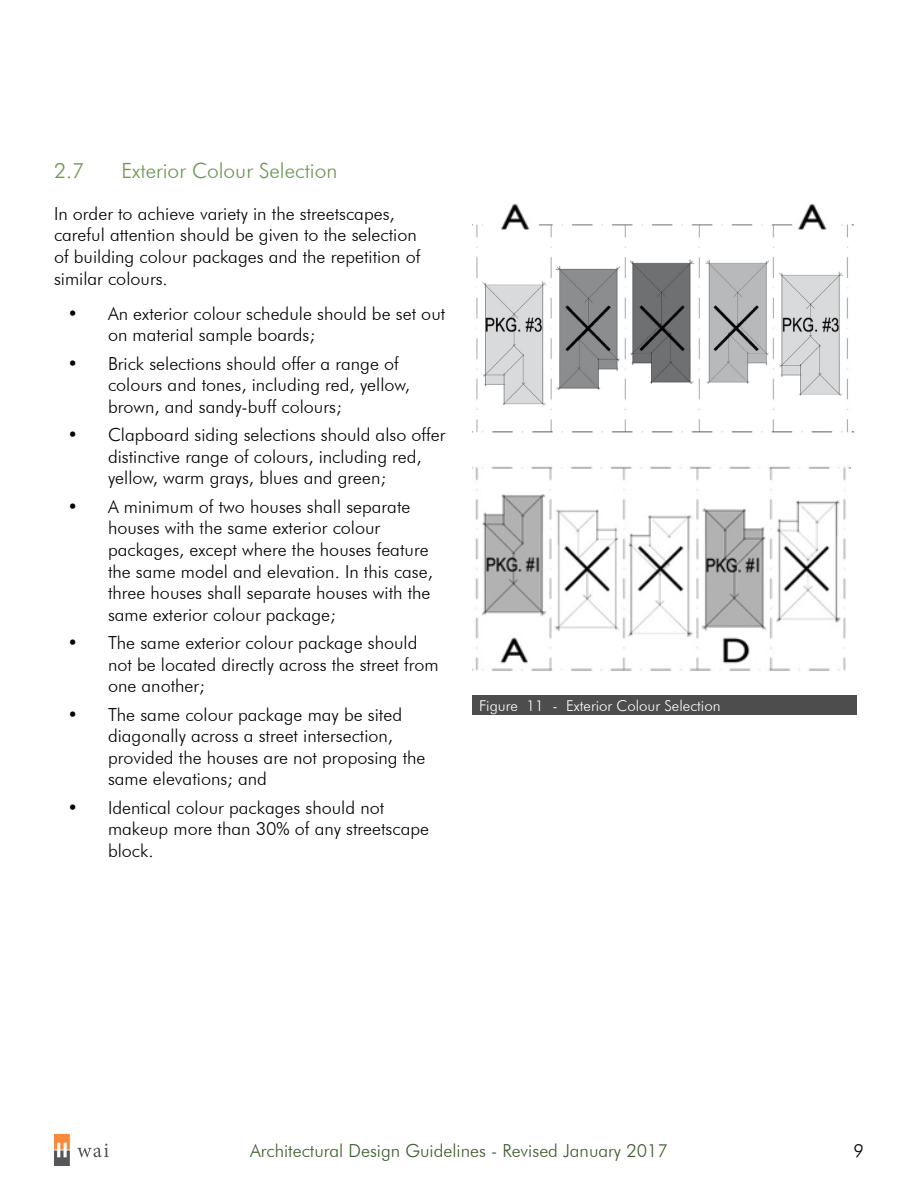
<style>
.page{position:relative;width:918px;height:1188px;background:#fff}
.page>*{position:absolute;margin:0;border:0;box-sizing:border-box;transform-origin:0 0}
.t1{font:300 21px "Futura BT";color:#6e9552}
.t2{font:300 18px/21.6px "Futura BT";color:#000}
.t3{font:300 18px "Futura BT";color:#3d5b2d}
.t4{font:300 15px "Futura BT";color:#fff}
</style>
<div class="page">
<svg style="left:77px;top:1144px;width:32px;height:13px"></svg>
<svg style="left:54px;top:1134px;width:16px;height:32px"></svg>
<img style="left:476px;top:224px;width:377px;height:209px">
<img style="left:472px;top:466px;width:378px;height:205px">
<img style="left:492px;top:203px;width:46px;height:27px">
<img style="left:794px;top:203px;width:46px;height:27px">
<div style="left:472px;top:695px;width:385px;height:20px;background:#4d4d4d"></div>
<p class="t1" style="left:54px;top:158px;width:32px">2.7</p>
<p class="t1" style="left:121px;top:158px;width:217px">Exterior Colour Selection</p>
<p class="t2" style="left:54px;top:202px;width:368px">In order to achieve variety in the streetscapes, careful attention should be given to the selection of building colour packages and the repetition of similar colours.</p>
<p class="t2" style="left:108px;top:302px;width:339px;text-indent:-40px">• An exterior colour schedule should be set out on material sample boards;</p>
<p class="t2" style="left:108px;top:352px;width:304px;text-indent:-40px">• Brick selections should offer a range of colours and tones, including red, yellow, brown, and sandy-buff colours;</p>
<p class="t2" style="left:108px;top:424px;width:339px;text-indent:-40px">• Clapboard siding selections should also offer distinctive range of colours, including red, yellow, warm grays, blues and green;</p>
<p class="t2" style="left:108px;top:495px;width:326px;text-indent:-40px">• A minimum of two houses shall separate houses with the same exterior colour packages, except where the houses feature the same model and elevation. In this case, three houses shall separate houses with the same exterior colour package;</p>
<p class="t2" style="left:108px;top:632px;width:332px;text-indent:-40px">• The same exterior colour package should not be located directly across the street from one another;</p>
<p class="t2" style="left:108px;top:703px;width:319px;text-indent:-40px">• The same colour package may be sited diagonally across a street intersection, provided the houses are not proposing the same elevations; and</p>
<p class="t2" style="left:108px;top:796px;width:323px;text-indent:-40px">• Identical colour packages should not makeup more than 30% of any streetscape block.</p>
<p class="t4" style="left:479px;top:696px;width:243px">Figure 11 - Exterior Colour Selection</p>
<p class="t3" style="left:250px;top:1140px;width:419px">Architectural Design Guidelines - Revised January 2017</p>
<p class="t2" style="left:854px;top:1140px;width:12px">9</p>
</div>
